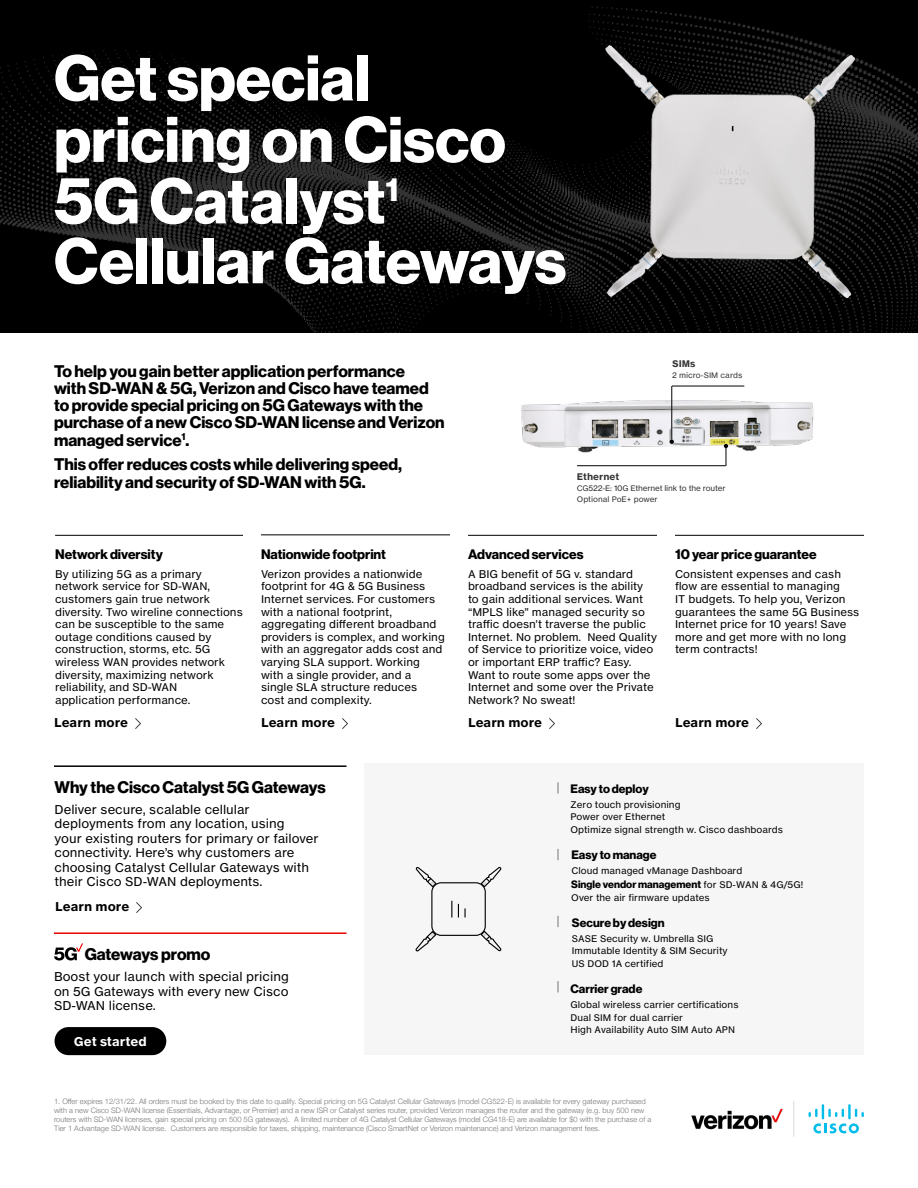
<style>
.page{position:relative;width:918px;height:1188px;background:#fff}
.page>*{position:absolute;margin:0;border:0;box-sizing:border-box;transform-origin:0 0}
.t1{font:700 63px/60.9px "Verizon NH Ge DS";color:#fff}
.t2{font:700 16.5px/17.2px "Verizon NH Ge DS";color:#000}
.t3{font:700 13.5px "Verizon NH Ge DS";color:#000}
.t4{font:12px/14.4px "Verizon NH Ge TX";color:#000}
.t5{font:700 12px "Verizon NH Ge DS";color:#000}
.t6{font:700 12px "Verizon NH Ge TX";color:#000}
.t7{font:700 12px "Verizon NH Ge TX";color:#fff}
.t8{font:10.5px/12.6px "Verizon NH Ge TX";color:#000}
.t9{font:700 10.5px "Verizon NHGDS";color:#000}
.t10{font:9px/12.6px "Verizon NH Ge TX";color:#000}
.t11{font:700 9px "Verizon NH Ge TX";color:#333}
.t12{font:300 7.5px/9px "Helvetica Neue";color:#747676}
.t13{font:7.5px/11.1px "Verizon NH Ge TX";letter-spacing:-.02em;color:#333}
.t14{font:7.5px "Verizon NH Ge TX";color:#333}
.s1{font-family:"Verizon NH Ge TX";font-weight:400;font-size:9px}
</style>
<div class="page">
<img style="left:0;top:0;width:918px;height:333px">
<hr style="left:54px;top:765px;width:292px;height:2px;background:#000">
<hr style="left:54px;top:932px;width:292px;height:2px;background:#e00">
<hr style="left:55px;top:535px;width:188px;height:1px;background:#000">
<hr style="left:468px;top:535px;width:189px;height:1px;background:#000">
<hr style="left:261px;top:535px;width:189px;height:1px;background:#000">
<hr style="left:675px;top:535px;width:189px;height:1px;background:#000">
<div style="left:364px;top:764px;width:500px;height:291px;background:#f6f6f6"></div>
<svg style="left:415px;top:867px;width:21px;height:20px"></svg>
<svg style="left:481px;top:931px;width:21px;height:21px"></svg>
<svg style="left:481px;top:866px;width:21px;height:21px"></svg>
<svg style="left:415px;top:931px;width:21px;height:21px"></svg>
<div style="left:432px;top:883px;width:53px;height:52px;background:#f6f6f6;border-radius:9px"></div>
<div style="left:431px;top:882px;width:55px;height:54px;border:1px solid #000;border-radius:9px"></div>
<svg style="left:451px;top:901px;width:1px;height:16px"></svg>
<svg style="left:458px;top:904px;width:8px;height:13px"></svg>
<img style="left:691px;top:1108px;width:92px;height:22px">
<svg style="left:808px;top:1104px;width:56px;height:29px"></svg>
<hr style="left:793px;top:1101px;width:1px;height:36px;background:#d8dada">
<svg style="left:558px;top:782px;width:1px;height:12px"></svg>
<svg style="left:135px;top:719px;width:6px;height:10px"></svg>
<svg style="left:342px;top:719px;width:6px;height:10px"></svg>
<svg style="left:549px;top:719px;width:6px;height:10px"></svg>
<svg style="left:756px;top:719px;width:6px;height:10px"></svg>
<svg style="left:136px;top:903px;width:6px;height:10px"></svg>
<img style="left:599px;top:39px;width:267px;height:265px">
<img style="left:521px;top:399px;width:293px;height:54px">
<svg style="left:54px;top:943px;width:29px;height:18px"></svg>
<div style="left:55px;top:1027px;width:111px;height:28px;background:#000;border-radius:14px"></div>
<hr style="left:672px;top:386px;width:1px;height:54px;background:#000">
<hr style="left:577px;top:465px;width:149px;height:1px;background:#000">
<hr style="left:672px;top:386px;width:72px;height:1px;background:#000">
<svg style="left:724px;top:444px;width:4px;height:22px"></svg>
<svg style="left:670px;top:440px;width:4px;height:4px"></svg>
<h1 class="t1" style="left:54px;top:47px;width:514px">Get special pricing on Cisco<br>5G Catalyst<sup>1<br></sup>Cellular Gateways</h1>
<h2 class="t2" style="left:54px;top:362px;width:392px">To help you gain better application performance<br>with SD-WAN &amp; 5G, Verizon and Cisco have teamed to provide special pricing on 5G Gateways with the purchase of a new Cisco SD-WAN license and Verizon managed service<sup>1</sup>.</h2>
<h2 class="t2" style="left:54px;top:456px;width:350px">This offer reduces costs while delivering speed, reliability and security of SD-WAN with 5G.</h2>
<p class="t11" style="left:672px;top:358px;width:25px">SIMs</p>
<p class="t14" style="left:672px;top:371px;width:72px">2 micro-SIM cards</p>
<p class="t11" style="left:577px;top:471px;width:44px">Ethernet</p>
<p class="t13" style="left:577px;top:483px;width:150px">CG522-E: 10G Ethernet link to the router<br>Optional PoE+ power</p>
<p class="t3" style="left:55px;top:546px;width:109px">Network diversity</p>
<p class="t8" style="left:55px;top:568px;width:189px">By utilizing 5G as a primary network service for SD-WAN, customers gain true network diversity. Two wireline connections can be susceptible to the same outage conditions caused by construction, storms, etc. 5G wireless WAN provides network diversity, maximizing network reliability, and SD-WAN<br>application performance.</p>
<p class="t3" style="left:261px;top:546px;width:126px">Nationwide footprint</p>
<p class="t8" style="left:261px;top:568px;width:185px">Verizon provides a nationwide footprint for 4G &amp; 5G Business<br>Internet services. For customers with a national footprint, aggregating different broadband providers is complex, and working with an aggregator adds cost and varying SLA support. Working with a single provider, and a single SLA structure reduces<br>cost and complexity.</p>
<p class="t3" style="left:468px;top:546px;width:117px">Advanced services</p>
<p class="t8" style="left:468px;top:568px;width:190px">A BIG benefit of 5G v. standard broadband services is the ability<br>to gain additional services. Want “MPLS like” managed security so traffic doesn’t traverse the public<br>Internet. No problem. Need Quality of Service to prioritize voice, video or important ERP traffic? Easy.<br>Want to route some apps over the<br>Internet and some over the Private<br>Network? No sweat!</p>
<p class="t3" style="left:675px;top:546px;width:143px">10 year price guarantee</p>
<p class="t8" style="left:675px;top:568px;width:186px">Consistent expenses and cash flow are essential to managing<br>IT budgets. To help you, Verizon guarantees the same 5G Business<br>Internet price for 10 years! Save more and get more with no long term contracts!</p>
<p class="t6" style="left:54px;top:715px;width:76px">Learn more</p>
<p class="t6" style="left:261px;top:715px;width:76px">Learn more</p>
<p class="t6" style="left:468px;top:715px;width:76px">Learn more</p>
<p class="t6" style="left:675px;top:715px;width:76px">Learn more</p>
<h2 class="t2" style="left:55px;top:778px;width:273px">Why the Cisco Catalyst 5G Gateways</h2>
<p class="t4" style="left:55px;top:802px;width:266px">Deliver secure, scalable cellular deployments from any location, using<br>your existing routers for primary or failover connectivity. Here’s why customers are choosing Catalyst Cellular Gateways with their Cisco SD-WAN deployments.</p>
<p class="t6" style="left:55px;top:899px;width:76px">Learn more</p>
<h2 class="t2" style="left:85px;top:946px;width:127px">Gateways promo</h2>
<p class="t4" style="left:54px;top:969px;width:236px;text-align:justify">Boost your launch with special pricing on 5G Gateways with every new Cisco SD-WAN license.</p>
<p class="t7" style="left:74px;top:1034px;width:75px">Get started</p>
<p class="t5" style="left:571px;top:782px;width:80px">Easy to deploy</p>
<p class="t10" style="left:571px;top:798px;width:214px">Zero touch provisioning<br>Power over Ethernet<br>Optimize signal strength w. Cisco dashboards</p>
<p class="t5" style="left:571px;top:848px;width:87px">Easy to manage</p>
<p class="t10" style="left:571px;top:864px;width:173px">Cloud managed vManage Dashboard</p>
<p class="t9" style="left:571px;top:878px;width:233px">Single vendor management <span class="s1">for SD-WAN &amp; 4G/5G!</span></p>
<p class="t10" style="left:571px;top:891px;width:140px">Over the air firmware updates</p>
<p class="t5" style="left:572px;top:916px;width:94px">Secure by design</p>
<p class="t10" style="left:572px;top:932px;width:157px">SASE Security w. Umbrella SIG<br>Immutable Identity &amp; SIM Security<br>US DOD 1A certified</p>
<p class="t5" style="left:571px;top:982px;width:73px">Carrier grade</p>
<p class="t10" style="left:571px;top:998px;width:170px">Global wireless carrier certifications<br>Dual SIM for dual carrier<br>High Availability Auto SIM Auto APN</p>
<p class="t12" style="left:54px;top:1096px;width:599px">1. Offer expires 12/31/22. All orders must be booked by this date to qualify. Special pricing on 5G Catalyst Cellular Gateways (model CG522-E) is available for every gateway purchased with a new Cisco SD-WAN license (Essentials, Advantage, or Premier) and a new ISR or Catalyst series router, provided Verizon manages the router and the gateway (e.g. buy 500 new routers with SD-WAN licenses, gain special pricing on 500 5G gateways). A limited number of 4G Catalyst Cellular Gateways (model CG418-E) are available for $0 with the purchase of a Tier 1 Advantage SD-WAN license. Customers are responsible for taxes, shipping, maintenance (Cisco SmartNet or Verizon maintenance) and Verizon management fees.</p>
</div>
